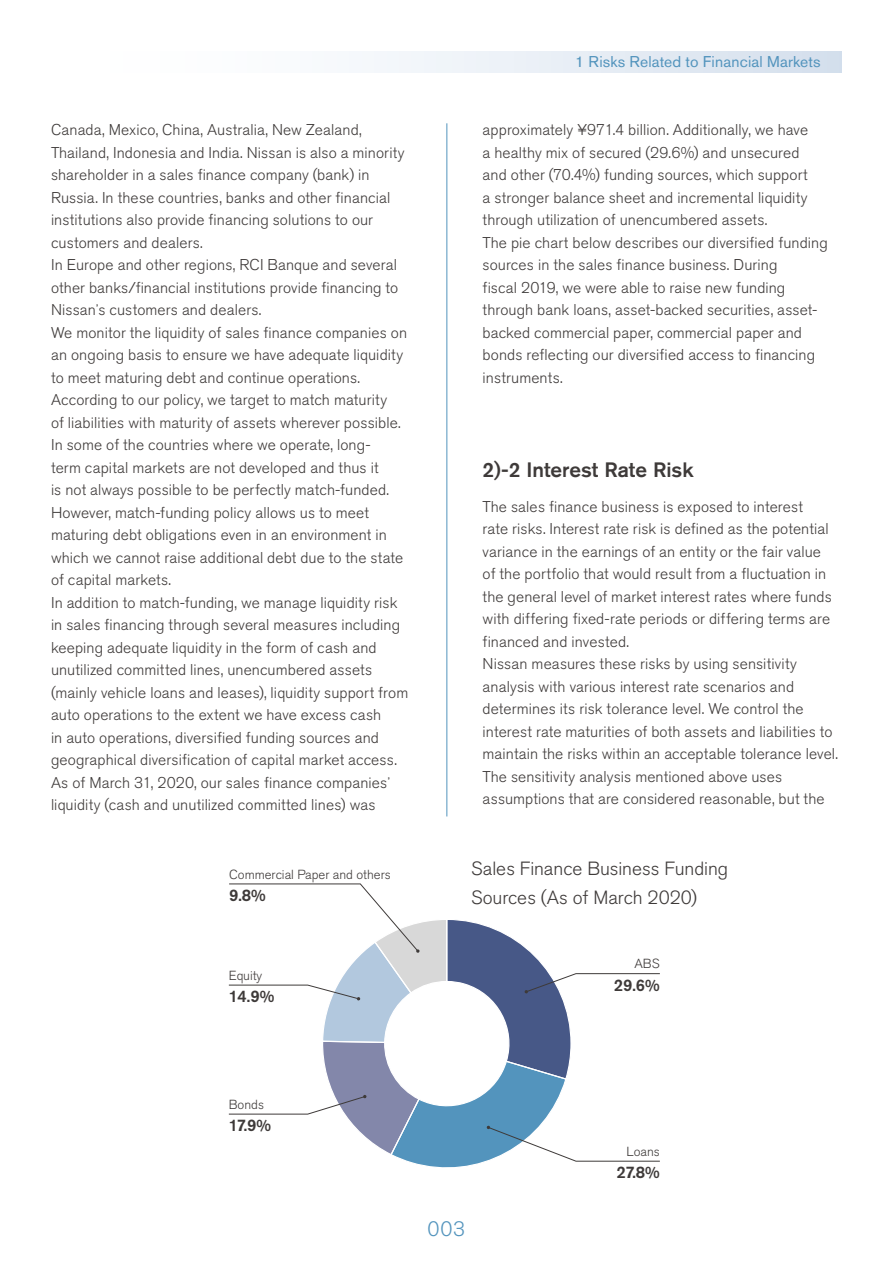
<style>
.page{position:relative;width:893px;height:1263px;background:#fff}
.page>*{position:absolute;margin:0;border:0;box-sizing:border-box;transform-origin:0 0}
.t1{font:500 20.7px "Nissan Pro";color:#3e3a39}
.t2{font:300 20.7px "Nissan Pro";color:#5394bd}
.t3{font:300 18.9px/29px "Nissan Pro";color:#3e3a39}
.t4{font:500 16.65px "Nissan Pro";letter-spacing:-.03em;color:#3e3a39}
.t5{font:300 15.45px/22.5px "Nissan Pro";letter-spacing:.005em;color:#3e3a39}
.t6{font:15.45px "Nissan Pro";letter-spacing:.01em;color:#5394bd}
.t7{font:300 13.05px "Nissan Pro";color:#3e3a39}
.s1{font-family:"Shin Go Pr 6 N";font-size:13.5px}
</style>
<div class="page">
<hr style="left:446px;top:123px;width:1px;height:693px;background:#5394bd">
<svg style="left:228px;top:883px;width:432px;height:285px"></svg>
<div style="left:51px;top:51px;width:791px;height:21px;background:linear-gradient(to right,#fff,#d7e1ee)"></div>
<p class="t5" style="left:51px;top:119px;width:358px">Canada, Mexico, China, Australia, New Zealand, Thailand, Indonesia and India. Nissan is also a minority shareholder in a sales finance company (bank) in Russia In. these countries, banks and other financial institutions also provide financing solutions to our customers and dealers.<br>In Europe and other regions, RCI Banque and several other banks/financial institutions provide financing to Nissan<span class="s1">ʼ</span>s customers and dealers.<br>We monitor the liquidity of sales finance companies on an ongoing basis to ensure we have adequate liquidity to meet maturing debt and continue operations.<br>According to our policy, we target to match maturity<br>of liabilities with maturity of assets wherever possible.</p>
<p class="t5" style="left:51px;top:456px;width:329px">term capital markets are not developed and thus it</p>
<p class="t5" style="left:51px;top:434px;width:321px">In some of the countries where we operate, long-</p>
<p class="t5" style="left:51px;top:479px;width:359px">is not always possible to be perfectly match-funded.<br>However, match-funding policy allows us to meet maturing debt obligations even in an environment in which we cannot raise additional debt due to the state of capital markets.<br>In addition to match-funding, we manage liquidity risk in sales financing through several measures including keeping adequate liquidity in the form of cash and unutilized committed lines, unencumbered assets (mainly vehicle loans and leases ,) liquidity support from auto operations to the extent we have excess cash<br>in auto operations, diversified funding sources and geographical diversification of capital market access.<br>As of March 31, 2020, our sales finance companies<span class="s1">ʼ </span>liquidity (cash and unutilized committed lines) was</p>
<p class="t7" style="left:229px;top:866px;width:163px">Commercial Paper and others</p>
<p class="t4" style="left:229px;top:884px;width:38px">9.8%</p>
<p class="t7" style="left:229px;top:967px;width:35px">Equity</p>
<p class="t4" style="left:229px;top:985px;width:47px">14.9%</p>
<p class="t6" style="left:575px;top:51px;width:247px">1 Risks Related to Financial Markets</p>
<p class="t5" style="left:483px;top:119px;width:347px">approximately ¥971.4 billion. Additionally, we have<br>a healthy mix of secured (29.6%) and unsecured<br>and other (70.4%) funding sources, which support<br>a stronger balance sheet and incremental liquidity through utilization of unencumbered assets.<br>The pie chart below describes our diversified funding sources in the sales finance business. During<br>fiscal 2019, we were able to raise new funding</p>
<p class="t5" style="left:483px;top:321px;width:321px">backed commercial paper, commercial paper and</p>
<p class="t5" style="left:483px;top:299px;width:336px">through bank loans, asset-backed securities, asset-</p>
<p class="t5" style="left:483px;top:344px;width:334px">bonds reflecting our diversified access to financing instruments.</p>
<h1 class="t1" style="left:483px;top:456px;width:212px">)2 -2 Interest Rate Risk</h1>
<p class="t5" style="left:483px;top:495px;width:357px">The sales finance business is exposed to interest<br>rate risks. Interest rate risk is defined as the potential variance in the earnings of an entity or the fair value<br>of the portfolio that would result from a fluctuation in the general level of market interest rates where funds with differing fixed-rate periods or differing terms are financed and invested.<br>Nissan measures these risks by using sensitivity analysis with various interest rate scenarios and determines its risk tolerance level. We control the interest rate maturities of both assets and liabilities to maintain the risks within an acceptable tolerance level.<br>The sensitivity analysis mentioned above uses assumptions that are considered reasonable, but the</p>
<p class="t3" style="left:471px;top:854px;width:259px">Sales Finance Business Funding<br>Sources (As of March 2020(</p>
<p class="t7" style="left:634px;top:955px;width:27px">ABS</p>
<p class="t4" style="left:614px;top:974px;width:48px">29.6%</p>
<p class="t7" style="left:229px;top:1096px;width:37px">Bonds</p>
<p class="t4" style="left:229px;top:1114px;width:44px">17.9%</p>
<h1 class="t2" style="left:428px;top:1215px;width:39px">003</h1>
<p class="t7" style="left:627px;top:1143px;width:35px">Loans</p>
<p class="t4" style="left:616px;top:1161px;width:45px">27.8%</p>
</div>
